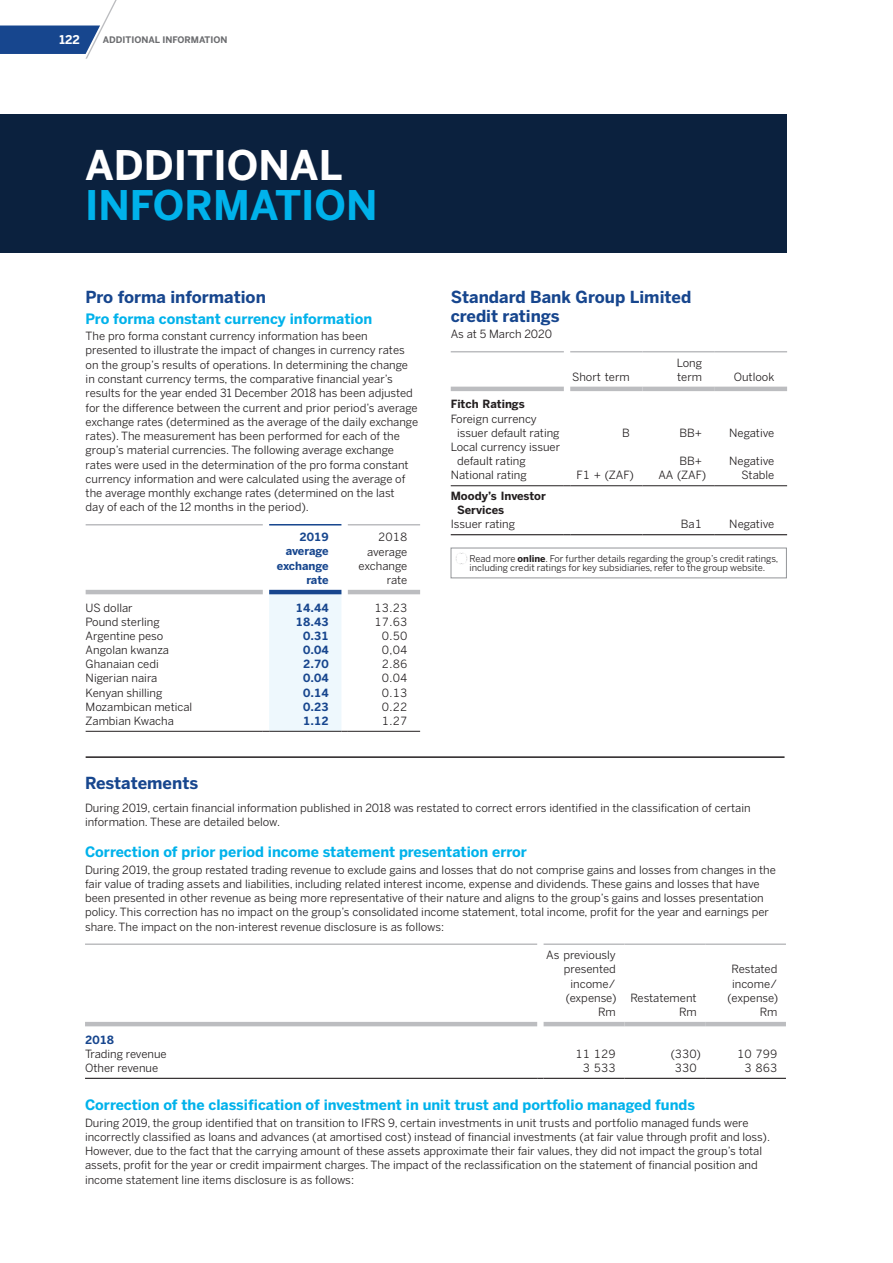
<style>
.page{position:relative;width:893px;height:1263px;background:#fff}
.page>*{position:absolute;margin:0;border:0;box-sizing:border-box;transform-origin:0 0}
.t1{font:700 40.5px "Benton Sans";color:#00b2eb}
.t2{font:700 40.5px "Benton Sans";color:#fff}
.t3{font:700 16.5px/18.8px "Benton Sans";color:#17468e}
.t4{font:700 14.25px "Benton Sans";color:#00b2eb}
.t5{font:700 12px "Benton Sans";color:#fff}
.t6{font:11.25px/14.2px "Benton Sans";color:#231f20}
.t7{font:700 11.25px/14.2px "Benton Sans";color:#17468e;text-align:right}
.t8{font:700 11.25px/14.2px "Benton Sans";color:#231f20}
.t9{font:9.3px/9.3px "Benton Sans";color:#231f20}
.t10{font:700 9px "Benton Sans";color:#6c6d70}
.s1{font-weight:700}
</style>
<div class="page">
<hr style="left:86px;top:524px;width:177px;height:1px;background:#bcbdc0">
<hr style="left:348px;top:524px;width:72px;height:1px;background:#bcbdc0">
<hr style="left:269px;top:524px;width:72px;height:1px;background:#17468e">
<hr style="left:86px;top:590px;width:177px;height:4px;background:#bcbdc0">
<hr style="left:348px;top:590px;width:72px;height:4px;background:#bcbdc0">
<hr style="left:269px;top:590px;width:72px;height:4px;background:#17468e">
<hr style="left:86px;top:731px;width:177px;height:1px;background:#231f20">
<svg style="left:263px;top:592px;width:85px;height:140px"></svg>
<hr style="left:348px;top:731px;width:72px;height:1px;background:#231f20">
<hr style="left:451px;top:351px;width:113px;height:1px;background:#bcbdc0">
<hr style="left:570px;top:351px;width:72px;height:1px;background:#bcbdc0">
<hr style="left:642px;top:351px;width:73px;height:1px;background:#bcbdc0">
<hr style="left:715px;top:351px;width:72px;height:1px;background:#bcbdc0">
<hr style="left:451px;top:387px;width:113px;height:4px;background:#bcbdc0">
<hr style="left:570px;top:387px;width:72px;height:4px;background:#bcbdc0">
<hr style="left:642px;top:387px;width:73px;height:4px;background:#bcbdc0">
<hr style="left:715px;top:387px;width:72px;height:4px;background:#bcbdc0">
<hr style="left:451px;top:485px;width:113px;height:1px;background:#231f20">
<hr style="left:570px;top:485px;width:72px;height:1px;background:#231f20">
<hr style="left:642px;top:485px;width:73px;height:1px;background:#231f20">
<hr style="left:715px;top:485px;width:72px;height:1px;background:#231f20">
<hr style="left:451px;top:534px;width:113px;height:1px;background:#231f20">
<hr style="left:570px;top:534px;width:72px;height:1px;background:#231f20">
<hr style="left:642px;top:534px;width:73px;height:1px;background:#231f20">
<hr style="left:715px;top:534px;width:72px;height:1px;background:#231f20">
<svg style="left:456px;top:553px;width:11px;height:11px"></svg>
<div style="left:451px;top:548px;width:336px;height:30px;border:1px solid #939598"></div>
<hr style="left:85px;top:943px;width:452px;height:2px;background:#bcbdc0">
<hr style="left:544px;top:943px;width:80px;height:2px;background:#bcbdc0">
<hr style="left:624px;top:943px;width:81px;height:2px;background:#bcbdc0">
<hr style="left:705px;top:943px;width:81px;height:2px;background:#bcbdc0">
<hr style="left:85px;top:1022px;width:452px;height:4px;background:#bcbdc0">
<hr style="left:544px;top:1022px;width:80px;height:4px;background:#bcbdc0">
<hr style="left:624px;top:1022px;width:81px;height:4px;background:#bcbdc0">
<hr style="left:705px;top:1022px;width:81px;height:4px;background:#bcbdc0">
<hr style="left:85px;top:1078px;width:452px;height:1px;background:#231f20">
<hr style="left:544px;top:1078px;width:80px;height:1px;background:#231f20">
<hr style="left:624px;top:1078px;width:81px;height:1px;background:#231f20">
<hr style="left:705px;top:1078px;width:81px;height:1px;background:#231f20">
<hr style="left:86px;top:756px;width:698px;height:2px;background:#231f20">
<div style="left:0;top:115px;width:787px;height:138px;background:#0b213e"></div>
<svg style="left:0;top:0;width:117px;height:59px"></svg>
<p class="t5" style="left:60px;top:33px;width:22px">122</p>
<p class="t10" style="left:103px;top:35px;width:126px">ADDITIONAL INFORMATION</p>
<h1 class="t2" style="left:85px;top:141px;width:259px">ADDITIONAL</h1>
<h1 class="t1" style="left:85px;top:181px;width:294px">INFORMATION</h1>
<h2 class="t3" style="left:86px;top:287px;width:182px">Pro forma information</h2>
<p class="t4" style="left:86px;top:310px;width:288px">Pro forma constant currency information</p>
<p class="t6" style="left:86px;top:329px;width:334px">The pro forma constant currency information has been presented to illustrate the impact of changes in currency rates on the group’s results of operations. In determining the change in constant currency terms, the comparative financial year’s results for the year ended 31 December 2018 has been adjusted for the difference between the current and prior period’s average exchange rates (determined as the average of the daily exchange rates). The measurement has been performed for each of the group’s material currencies. The following average exchange rates were used in the determination of the pro forma constant currency information and were calculated using the average of the average monthly exchange rates (determined on the last<br>day of each of the 12 months in the period).</p>
<p class="t7" style="left:277px;top:530px;width:53px">2019 average exchange rate</p>
<p class="t6" style="left:359px;top:530px;width:50px;text-align:right">2018 average exchange rate</p>
<p class="t6" style="left:86px;top:600px;width:49px">US dollar</p>
<p class="t7" style="left:296px;top:600px;width:34px">14.44</p>
<p class="t6" style="left:374px;top:600px;width:34px">13.23</p>
<p class="t6" style="left:86px;top:614px;width:76px">Pound sterling</p>
<p class="t7" style="left:296px;top:614px;width:34px">18.43</p>
<p class="t6" style="left:374px;top:614px;width:34px">17.63</p>
<p class="t6" style="left:86px;top:628px;width:79px">Argentine peso</p>
<p class="t7" style="left:303px;top:628px;width:27px">0.31</p>
<p class="t6" style="left:382px;top:628px;width:27px">0.50</p>
<p class="t6" style="left:86px;top:643px;width:85px">Angolan kwanza</p>
<p class="t7" style="left:303px;top:643px;width:27px">0.04</p>
<p class="t6" style="left:382px;top:643px;width:27px">0,04</p>
<p class="t6" style="left:86px;top:657px;width:75px">Ghanaian cedi</p>
<p class="t7" style="left:303px;top:657px;width:27px">2.70</p>
<p class="t6" style="left:382px;top:657px;width:27px">2.86</p>
<p class="t6" style="left:86px;top:671px;width:73px">Nigerian naira</p>
<p class="t7" style="left:303px;top:671px;width:27px">0.04</p>
<p class="t6" style="left:382px;top:671px;width:27px">0.04</p>
<p class="t6" style="left:86px;top:685px;width:78px">Kenyan shilling</p>
<p class="t7" style="left:303px;top:685px;width:27px">0.14</p>
<p class="t6" style="left:382px;top:685px;width:27px">0.13</p>
<p class="t6" style="left:86px;top:699px;width:108px">Mozambican metical</p>
<p class="t7" style="left:303px;top:699px;width:27px">0.23</p>
<p class="t6" style="left:382px;top:699px;width:27px">0.22</p>
<p class="t6" style="left:86px;top:713px;width:90px">Zambian Kwacha</p>
<p class="t7" style="left:303px;top:713px;width:27px">1.12</p>
<p class="t6" style="left:382px;top:713px;width:27px">1.27</p>
<h2 class="t3" style="left:451px;top:287px;width:242px">Standard Bank Group Limited credit ratings</h2>
<p class="t6" style="left:451px;top:327px;width:103px">As at 5 March 2020</p>
<p class="t6" style="left:572px;top:369px;width:59px">Short term</p>
<p class="t6" style="left:677px;top:355px;width:27px">Long term</p>
<p class="t6" style="left:734px;top:369px;width:42px">Outlook</p>
<p class="t8" style="left:451px;top:397px;width:75px">Fitch Ratings</p>
<p class="t6" style="left:457px;top:411px;width:104px;text-indent:-6px">Foreign currency issuer default rating</p>
<p class="t6" style="left:457px;top:440px;width:105px;text-indent:-6px">Local currency issuer default rating</p>
<p class="t6" style="left:622px;top:425px;width:9px">B</p>
<p class="t6" style="left:679px;top:425px;width:24px">BB+</p>
<p class="t6" style="left:729px;top:425px;width:47px">Negative</p>
<p class="t6" style="left:679px;top:454px;width:24px">BB+</p>
<p class="t6" style="left:729px;top:454px;width:47px">Negative</p>
<p class="t6" style="left:451px;top:468px;width:78px">National rating</p>
<p class="t6" style="left:576px;top:468px;width:59px">F1 + (ZAF)</p>
<p class="t6" style="left:658px;top:468px;width:49px">AA (ZAF)</p>
<p class="t6" style="left:741px;top:468px;width:35px">Stable</p>
<p class="t8" style="left:457px;top:488px;width:90px;text-indent:-6px">Moody’s Investor<br>Services</p>
<p class="t6" style="left:451px;top:517px;width:66px">Issuer rating</p>
<p class="t6" style="left:681px;top:517px;width:23px">Ba1</p>
<p class="t6" style="left:729px;top:517px;width:47px">Negative</p>
<p class="t9" style="left:469px;top:554px;width:310px">Read more <span class="s1">online</span>. For further details regarding the group’s credit ratings, including credit ratings for key subsidiaries, refer to the group website.</p>
<h2 class="t3" style="left:85px;top:773px;width:115px">Restatements</h2>
<p class="t6" style="left:85px;top:800px;width:667px">During 2019, certain financial information published in 2018 was restated to correct errors identified in the classification of certain information. These are detailed below.</p>
<p class="t4" style="left:85px;top:844px;width:443px">Correction of prior period income statement presentation error</p>
<p class="t6" style="left:85px;top:862px;width:692px">During 2019, the group restated trading revenue to exclude gains and losses that do not comprise gains and losses from changes in the fair value of trading assets and liabilities, including related interest income, expense and dividends. These gains and losses that have been presented in other revenue as being more representative of their nature and aligns to the group’s gains and losses presentation policy. This correction has no impact on the group’s consolidated income statement, total income, profit for the year and earnings per share. The impact on the non-interest revenue disclosure is as follows:</p>
<p class="t6" style="left:546px;top:948px;width:71px;text-align:right">As previously presented income/ (expense)<br>Rm</p>
<p class="t6" style="left:728px;top:962px;width:52px;text-align:right">Restated income/ (expense)<br>Rm</p>
<p class="t6" style="left:630px;top:990px;width:68px;text-align:right">Restatement<br>Rm</p>
<p class="t7" style="left:85px;top:1032px;width:31px">2018</p>
<p class="t6" style="left:85px;top:1046px;width:83px">Trading revenue</p>
<p class="t6" style="left:575px;top:1046px;width:42px">11 129</p>
<p class="t6" style="left:671px;top:1046px;width:31px">(330)</p>
<p class="t6" style="left:737px;top:1046px;width:42px">10 799</p>
<p class="t6" style="left:85px;top:1060px;width:75px">Other revenue</p>
<p class="t6" style="left:583px;top:1060px;width:35px">3 533</p>
<p class="t6" style="left:675px;top:1060px;width:23px">330</p>
<p class="t6" style="left:744px;top:1060px;width:35px">3 863</p>
<p class="t4" style="left:85px;top:1096px;width:611px">Correction of the classification of investment in unit trust and portfolio managed funds</p>
<p class="t6" style="left:85px;top:1115px;width:687px">During 2019, the group identified that on transition to IFRS 9, certain investments in unit trusts and portfolio managed funds were incorrectly classified as loans and advances (at amortised cost) instead of financial investments (at fair value through profit and loss).<br>However, due to the fact that the carrying amount of these assets approximate their fair values, they did not impact the group’s total assets, profit for the year or credit impairment charges. The impact of the reclassification on the statement of financial position and income statement line items disclosure is as follows:</p>
</div>
